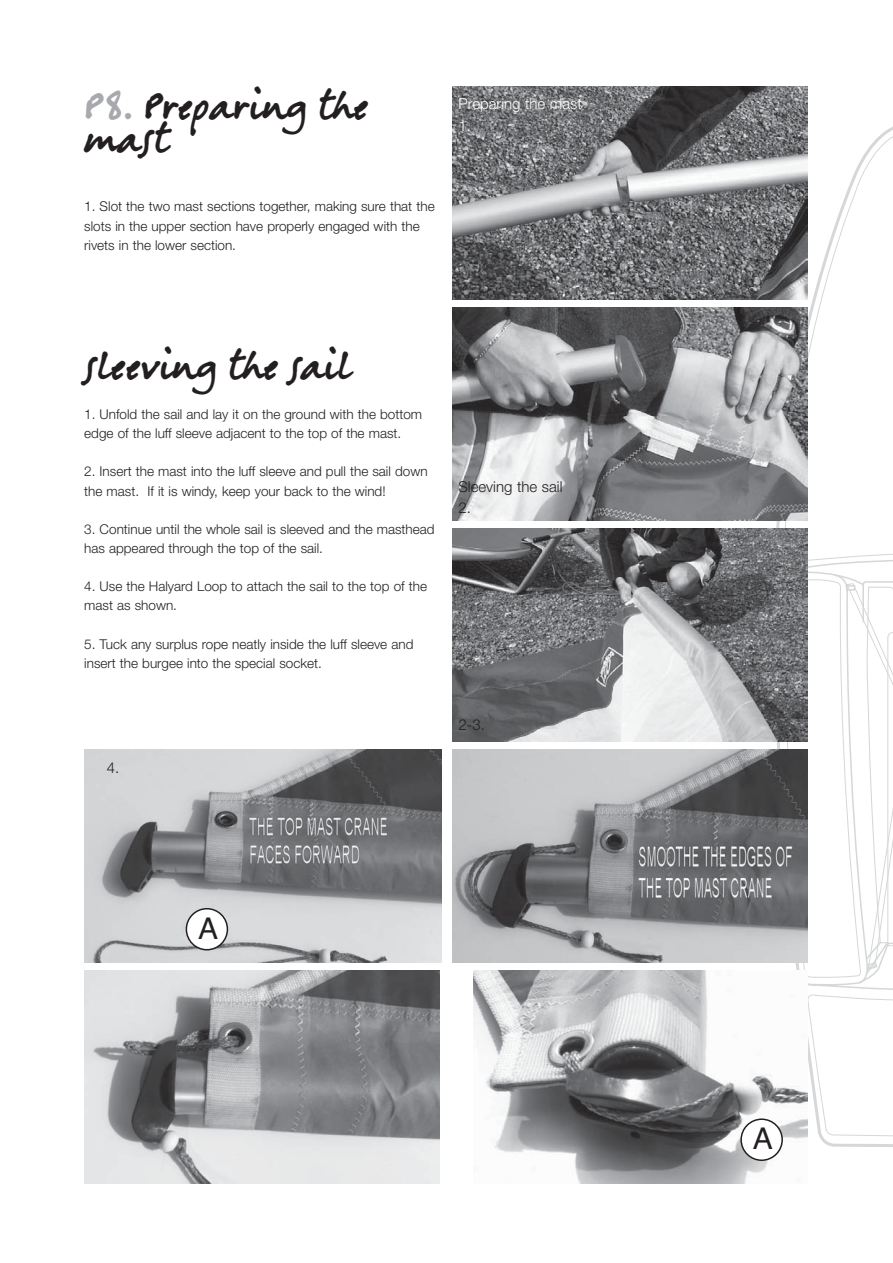
<style>
.page{position:relative;width:893px;height:1263px;background:#fff}
.page>*{position:absolute;margin:0;border:0;box-sizing:border-box;transform-origin:0 0}
.t1{font:36px/33px "Berranger Hand ITC";color:#231f20}
.t2{font:30px "Helvetica";color:#231f20}
.t3{font:300 15px/21.3px "Helvetica Neue";color:#231f20}
.t4{font:300 15px/21.3px "Helvetica Neue";color:#fff}
.t5{font:300 13.5px/19.2px "Helvetica Neue";color:#231f20}
.s1{color:#a7a9ac}
</style>
<div class="page">
<svg style="left:783px;top:125px;width:110px;height:422px"></svg>
<img style="left:452px;top:86px;width:355px;height:213px">
<img style="left:452px;top:308px;width:355px;height:212px">
<img style="left:452px;top:750px;width:288px;height:212px">
<img style="left:84px;top:750px;width:357px;height:212px">
<img style="left:452px;top:529px;width:355px;height:212px">
<img style="left:473px;top:971px;width:295px;height:212px">
<img style="left:84px;top:971px;width:355px;height:212px">
<svg style="left:186px;top:908px;width:42px;height:42px"></svg>
<svg style="left:740px;top:547px;width:153px;height:614px"></svg>
<h1 class="t1" style="left:84px;top:93px;width:286px"><span class="s1">P8.</span> Preparing the mast</h1>
<p class="t5" style="left:84px;top:198px;width:352px">1. Slot the two mast sections together, making sure that the slots in the upper section have properly engaged with the rivets in the lower section.</p>
<p class="t4" style="left:458px;top:95px;width:125px">Preparing the mast<br>1.</p>
<h1 class="t1" style="left:84px;top:353px;width:268px">sleeving the sail</h1>
<p class="t5" style="left:84px;top:406px;width:339px">1. Unfold the sail and lay it on the ground with the bottom edge of the luff sleeve adjacent to the top of the mast.</p>
<p class="t5" style="left:84px;top:463px;width:345px">2. Insert the mast into the luff sleeve and pull the sail down the mast. If it is windy, keep your back to the wind!</p>
<p class="t5" style="left:84px;top:521px;width:352px">3. Continue until the whole sail is sleeved and the masthead has appeared through the top of the sail.</p>
<p class="t5" style="left:84px;top:578px;width:344px">4. Use the Halyard Loop to attach the sail to the top of the mast as shown.</p>
<p class="t5" style="left:84px;top:636px;width:331px">5. Tuck any surplus rope neatly inside the luff sleeve and insert the burgee into the special socket.</p>
<p class="t3" style="left:107px;top:758px;width:14px">4.</p>
<p class="t3" style="left:458px;top:478px;width:105px">Sleeving the sail<br>2.</p>
<p class="t3" style="left:458px;top:716px;width:28px">2-3.</p>
<h2 class="t2" style="left:198px;top:917px;width:22px">A</h2>
<h2 class="t2" style="left:753px;top:1128px;width:22px">A</h2>
</div>
